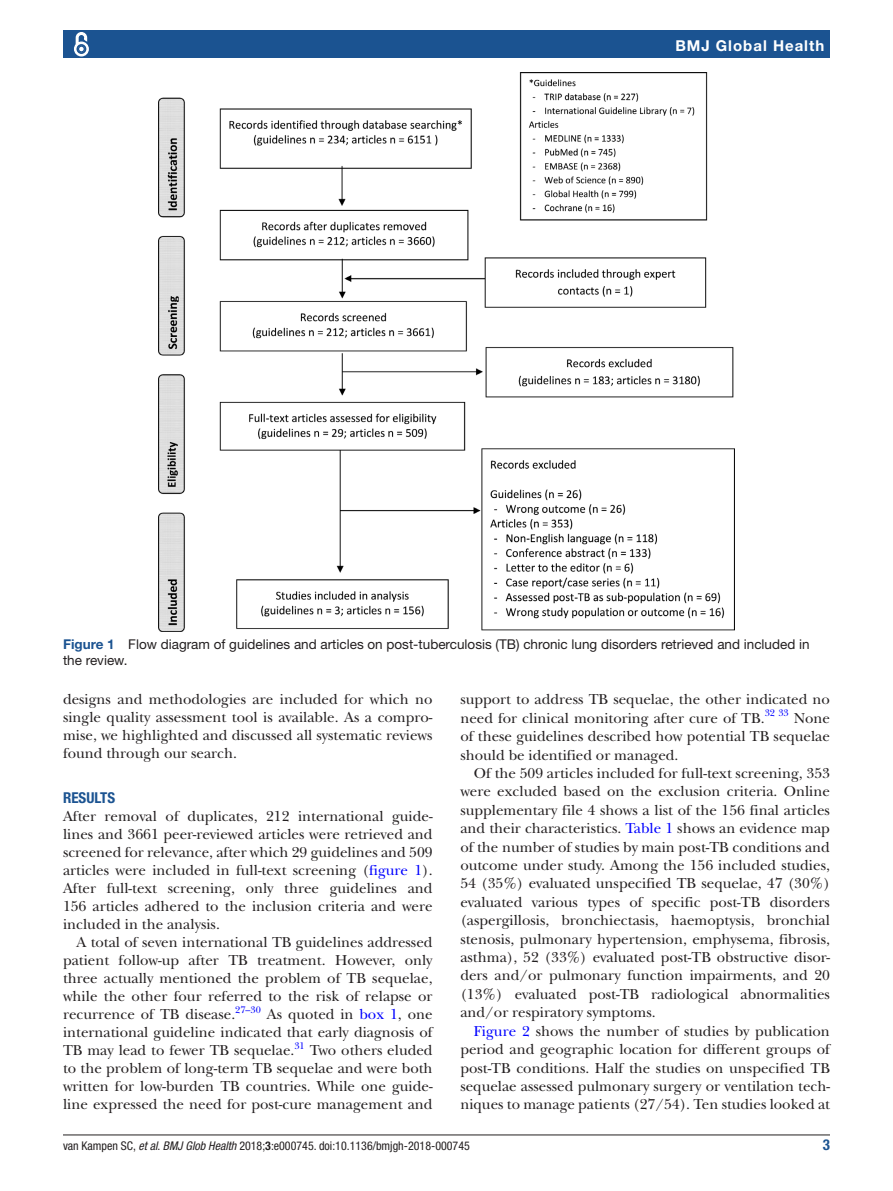
<style>
.page{position:relative;width:893px;height:1191px;background:#fff}
.page>*{position:absolute;margin:0;border:0;box-sizing:border-box;transform-origin:0 0}
.t1{font:15px/18.5px "New Baskerville";color:#231f20;text-align:justify}
.t2{font:700 15px "Helvetica Neue LT Std";letter-spacing:.065em;color:#fff}
.t3{font:700 condensed 15px "Helvetica Neue LT Std";color:#1b5391}
.t4{font:13.5px/16.2px "Helvetica Neue LT Std";color:#231f20}
.t5{font:condensed 12px "Helvetica Neue LT Std";color:#231f20}
.t6{font:9.9px "New Baskerville";color:#00f}
.s1{font-weight:700;color:#1b5391}
.s2{color:#00f}
.s3{font-style:italic}
.s4{font-weight:700}
</style>
<div class="page">
<hr style="left:63px;top:1134px;width:767px;height:1px;background:#231f20">
<div style="left:63px;top:31px;width:767px;height:27px;background:#1b5391"></div>
<svg style="left:74px;top:32px;width:15px;height:25px"></svg>
<div style="left:78px;top:45px;width:7px;height:8px;border:1px solid #1b5391;border-radius:50%"></div>
<img style="left:159px;top:73px;width:575px;height:558px">
<p class="t2" style="left:675px;top:36px;width:150px">BMJ Global Health</p>
<p class="t4" style="left:63px;top:635px;width:748px"><span class="s1">Figure 1</span> Flow diagram of guidelines and articles on post-tuberculosis (TB) chronic lung disorders retrieved and included in the review.</p>
<p class="t1" style="left:63px;top:690px;width:371px;line-height:18px">designs and methodologies are included for which no single quality assessment tool is available. As a compro&shy;mise, we highlighted and discussed all systematic reviews found through our search.</p>
<p class="t3" style="left:63px;top:789px;width:54px">RESULTS</p>
<p class="t1" style="left:63px;top:807px;width:371px;line-height:18px">After removal of duplicates, 212 international guide&shy;lines and 3661 peer-reviewed articles were retrieved and screened for relevance, after which 29 guidelines and 509 articles were included in full-text screening (<span class="s2">figure 1</span>).<br>After full-text screening, only three guidelines and 156 articles adhered to the inclusion criteria and were included in the analysis.</p>
<p class="t1" style="left:63px;top:933px;width:371px;line-height:18px;text-indent:14px">A total of seven international TB guidelines addressed patient follow-up after TB treatment. However, only three actually mentioned the problem of TB sequelae, while the other four referred to the risk of relapse or recurrence of TB disease.</p>
<p class="t6" style="left:235px;top:1003px;width:27px">27–30</p>
<p class="t1" style="left:63px;top:1005px;width:371px;line-height:18px;text-indent:204px">As quoted in <span class="s2">box 1</span>, one international guideline indicated that early diagnosis of TB may lead to fewer TB sequelae.</p>
<p class="t6" style="left:294px;top:1039px;width:12px">31</p>
<p class="t1" style="left:63px;top:1041px;width:371px;line-height:18px;text-indent:247px">Two others eluded to the problem of long-term TB sequelae and were both written for low-burden TB countries. While one guide&shy;line expressed the need for post-cure management and</p>
<p class="t1" style="left:460px;top:690px;width:371px">support to address TB sequelae, the other indicated no need for clinical monitoring after cure of TB.<sup>32</sup> <sup>33</sup> None of these guidelines described how potential TB sequelae should be identified or managed.</p>
<p class="t1" style="left:460px;top:764px;width:371px;text-indent:14px">Of the 509 articles included for full-text screening, 353 were excluded based on the exclusion criteria. Online supplementary file 4 shows a list of the 156 final articles and their characteristics. <span class="s2">Table 1</span> shows an evidence map of the number of studies by main post-TB conditions and outcome under study. Among the 156 included studies, 54 (35%) evaluated unspecified TB sequelae, 47 (30%) evaluated various types of specific post-TB disorders (aspergillosis, bronchiectasis, haemoptysis, bronchial stenosis, pulmonary hypertension, emphysema, fibrosis, asthma), 52 (33%) evaluated post-TB obstructive disor&shy;ders and/or pulmonary function impairments, and 20 (13%) evaluated post-TB radiological abnormalities and/or respiratory symptoms.</p>
<p class="t1" style="left:460px;top:1021px;width:371px;text-indent:14px"><span class="s2">Figure 2</span> shows the number of studies by publication period and geographic location for different groups of post-TB conditions. Half the studies on unspecified TB sequelae assessed pulmonary surgery or ventilation tech&shy;niques to manage patients (27/54). Ten studies looked at</p>
<p class="t5" style="left:63px;top:1138px;width:408px">van Kampen SC, <span class="s3">et al</span>. <span class="s3">BMJ Glob Health</span> 2018;<span class="s4">3</span>:e000745. doi:10.1136/bmjgh-2018-000745</p>
<p class="t3" style="left:823px;top:1135px;width:9px">3</p>
</div>
